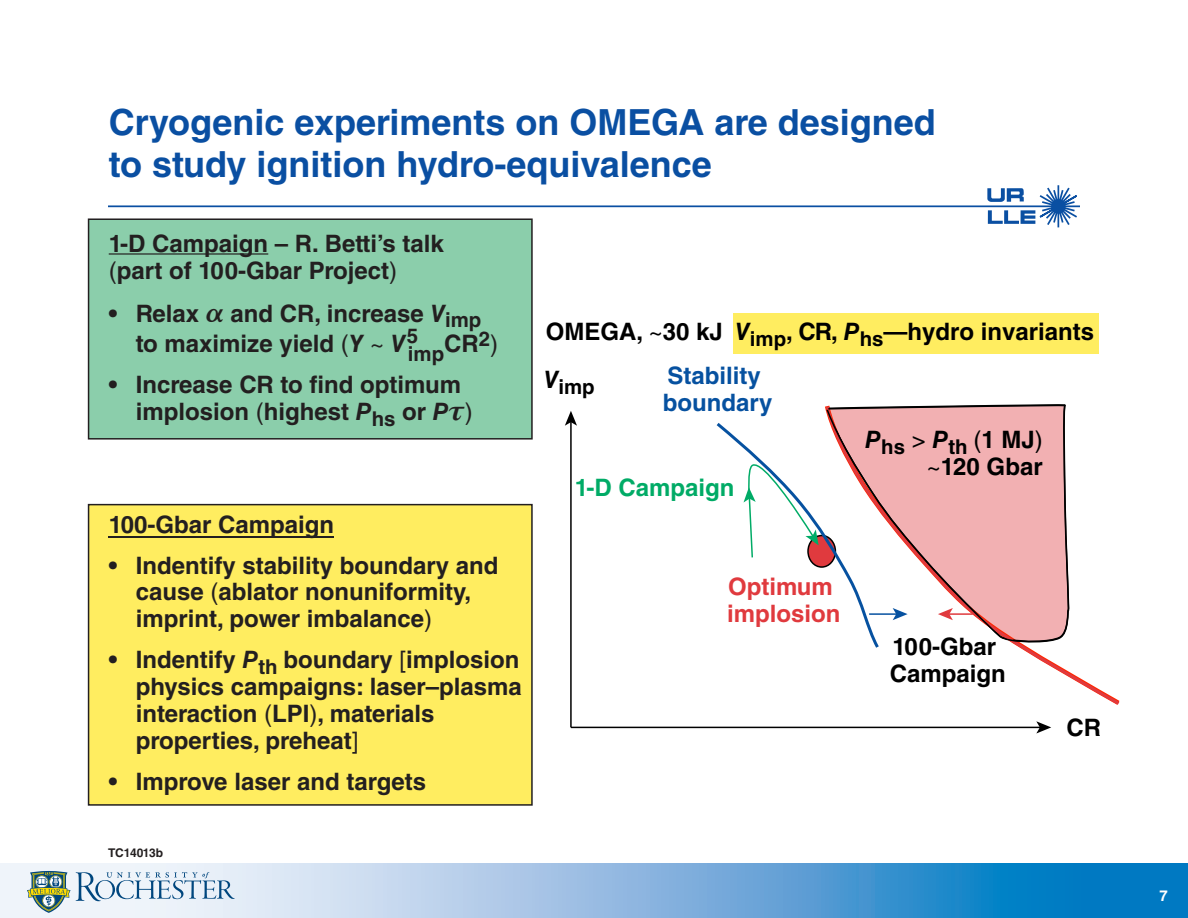
<style>
.page{position:relative;width:1188px;height:918px;background:#fff}
.page>*{position:absolute;margin:0;border:0;box-sizing:border-box;transform-origin:0 0}
.t1{font:700 36px/42px "Helvetica LT Std";color:#0a4fa2}
.t2{font:700 24px/27px "Helvetica LT Std";color:#231f20}
.t3{font:700 24px/27px "Helvetica LT Std";color:#000}
.t4{font:700 24px/27px "Helvetica LT Std";color:#0651a0}
.t5{font:700 24px/27px "Helvetica LT Std";color:#e03a3e}
.t6{font:700 24px "Helvetica LT Std";color:#00ab66}
.t7{font:700 20.4px "Helvetica LT Std";color:#000}
.t8{font:700 20.4px "Helvetica LT Std";color:#231f20}
.t9{font:700 15px "Helvetica LT Std";color:#fff}
.Fiche{font:700 12px "Helvetica LT Std";color:#231f20}
.s1{font-weight:400}
.s2{font-family:"MM Greek";font-style:italic}
.s3{font-style:italic}
.s4{font-family:"Arial"}
</style>
<div class="page">
<div style="left:733px;top:313px;width:366px;height:40px;background:#ffed60"></div>
<div style="left:89px;top:505px;width:443px;height:300px;background:#ffed60"></div>
<div style="left:88px;top:504px;width:445px;height:302px;border:2px solid #231f20"></div>
<div style="left:89px;top:219px;width:443px;height:220px;background:#8bceab"></div>
<div style="left:88px;top:218px;width:445px;height:222px;border:2px solid #231f20"></div>
<svg style="left:987px;top:185px;width:92px;height:43px"></svg>
<hr style="left:108px;top:205px;width:972px;height:2px;background:#0a4fa2">
<svg style="left:0;top:864px;width:1188px;height:54px"></svg>
<svg style="left:27px;top:871px;width:208px;height:42px"></svg>
<hr style="left:571px;top:727px;width:470px;height:1px;background:#000">
<svg style="left:1036px;top:721px;width:15px;height:12px"></svg>
<hr style="left:570px;top:421px;width:2px;height:306px;background:#000">
<svg style="left:565px;top:411px;width:12px;height:15px"></svg>
<svg style="left:1014px;top:644px;width:106px;height:61px"></svg>
<svg style="left:825px;top:404px;width:245px;height:240px"></svg>
<svg style="left:716px;top:420px;width:166px;height:228px"></svg>
<hr style="left:109px;top:253px;width:159px;height:2px;background:#231f20">
<hr style="left:109px;top:537px;width:225px;height:1px;background:#231f20">
<p class="t1" style="left:109px;top:100px;width:828px">Cryogenic experiments on OMEGA are designed to study ignition hydro-equivalence</p>
<p class="t2" style="left:109px;top:229px;width:337px">1-D Campaign – R. Betti’s talk <span class="s1">(</span>part of 100-Gbar Project<span class="s1">)</span></p>
<p class="t2" style="left:136px;top:298px;width:347px;line-height:30px;text-indent:-27px">• Relax <span class="s2">a</span> and CR, increase <span class="s3">V</span><sub>imp </sub>to maximize yield <span class="s1">(</span><span class="s3">Y</span> <span class="s1">~</span> <span class="s3">V</span><sup>5</sup></p>
<p class="t8" style="left:408px;top:341px;width:92px">imp<sup>CR</sup>2<sup>)</sup></p>
<p class="t2" style="left:136px;top:370px;width:339px;text-indent:-27px">• Increase CR to find optimum implosion <span class="s1">(</span>highest <span class="s3">P</span><sub>hs</sub> or <span class="s3">P</span><span class="s2">x</span><span class="s1">)</span></p>
<p class="t2" style="left:109px;top:511px;width:227px">100-Gbar Campaign</p>
<p class="t2" style="left:136px;top:551px;width:364px;text-indent:-27px">• Indentify stability boundary and cause <span class="s1">(</span>ablator nonuniformity, imprint, power <span class="s4">im</span>balance<span class="s1">)</span></p>
<p class="t2" style="left:136px;top:646px;width:388px;text-indent:-27px">• Indentify <span class="s3">P</span><sub>th</sub> boundary <span class="s1">[</span>implosion physics campaigns: laser–plasma interaction <span class="s1">(</span>LPI<span class="s1">)</span>, materials properties, preheat<span class="s1">]</span></p>
<p class="t2" style="left:109px;top:767px;width:319px">• Improve laser and targets</p>
<p class="Fiche" style="left:108px;top:846px;width:57px">TC14013b</p>
<p class="t3" style="left:546px;top:317px;width:550px">OMEGA, <span class="s1">~</span>30 kJ <span class="s3">V</span><sub>imp</sub>, CR, <span class="s3">P</span><sub>hs</sub>—hydro invariants</p>
<p class="t7" style="left:544px;top:375px;width:52px"><sup>V</sup>imp</p>
<p class="t4" style="left:663px;top:362px;width:111px">Stability boundary</p>
<p class="t6" style="left:575px;top:473px;width:161px">1-D Campaign</p>
<p class="t7" style="left:865px;top:434px;width:179px"><sup>P</sup>hs <sup>&gt;</sup> <sup>P</sup>th <sup>(</sup><sup>1</sup> <sup>MJ</sup><sup>)</sup></p>
<p class="t3" style="left:927px;top:453px;width:117px"><span class="s1">~</span>120 Gbar</p>
<p class="t5" style="left:727px;top:573px;width:115px">Optimum implosion</p>
<p class="t3" style="left:890px;top:633px;width:118px">100-Gbar<br>Campaign</p>
<p class="t3" style="left:1066px;top:714px;width:36px">CR</p>
<p class="t9" style="left:1159px;top:887px;width:10px">7</p>
</div>
